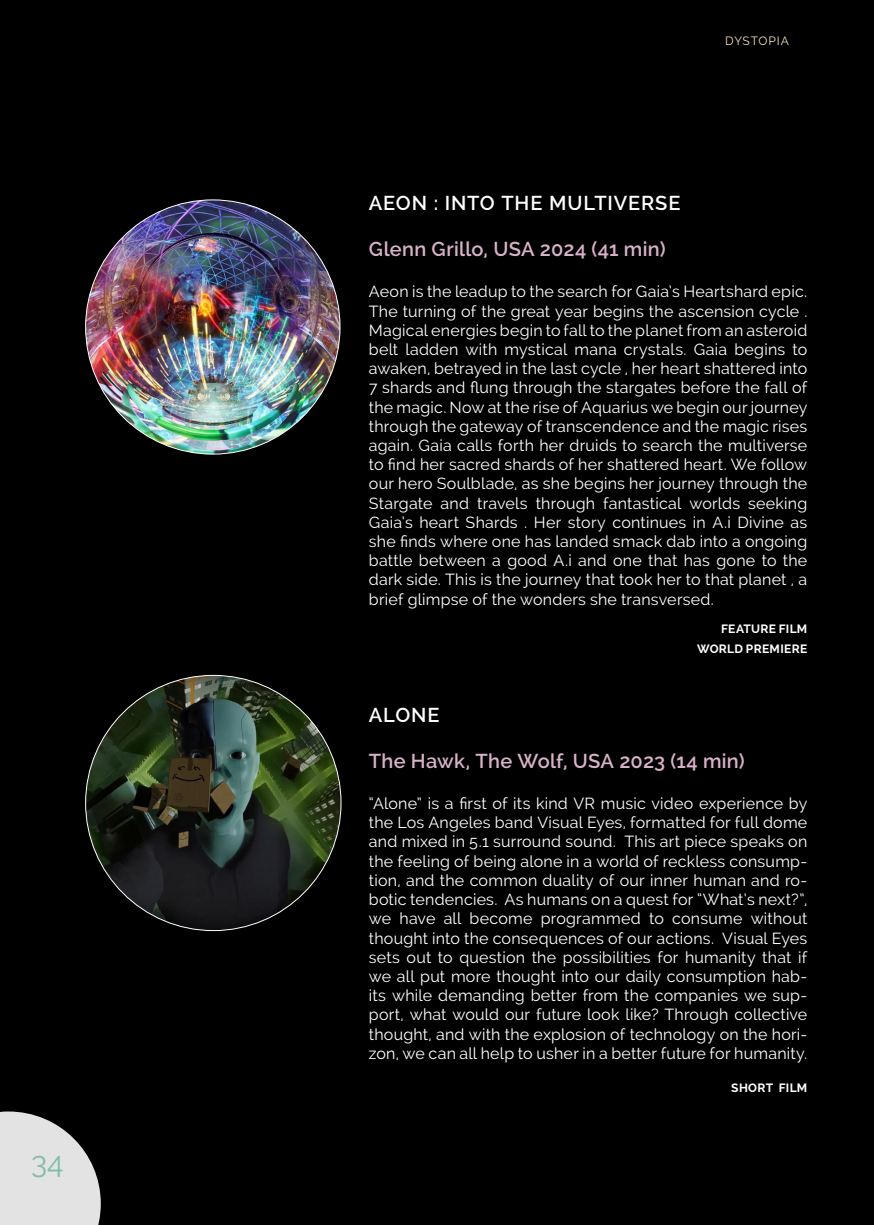
<style>
.page{position:relative;width:874px;height:1225px;background:#fff}
.page>*{position:absolute;margin:0;border:0;box-sizing:border-box;transform-origin:0 0}
.t1{font:30px "Raleway";color:#82bcaa}
.Überschrift_2{font:600 20px "Raleway";letter-spacing:.01em;color:#d9b2ca}
.FeatureShows_Überschrift_1{font:600 20px "Raleway";letter-spacing:.04em;color:#fff}
.txt{font:16px/19.2px "Raleway";letter-spacing:.015em;color:#fff;text-align:justify}
.txt-2{font:700 12px "Raleway";letter-spacing:.02em;color:#fff}
.Info_rechts_oben{font:12px "Raleway";letter-spacing:.07em;color:#fde1c6}
</style>
<div class="page">
<div style="left:0;top:0;width:856px;height:1225px;background:#000"></div>
<svg style="left:0;top:1111px;width:101px;height:114px"></svg>
<div style="left:856px;top:0;width:17px;height:1225px;background:#000"></div>
<img style="left:86px;top:675px;width:255px;height:255px;border-radius:128px">
<img style="left:86px;top:200px;width:254px;height:254px;border-radius:127px">
<h1 class="t1" style="left:31px;top:1144px;width:34px">34</h1>
<p class="Info_rechts_oben" style="left:725px;top:34px;width:65px">DYSTOPIA</p>
<p class="FeatureShows_Überschrift_1" style="left:369px;top:192px;width:313px">AEON : INTO THE MULTIVERSE</p>
<p class="Überschrift_2" style="left:369px;top:238px;width:298px">Glenn Grillo, USA 2024 (41 min)</p>
<p class="txt" style="left:369px;top:282px;width:440px">Aeon is the leadup to the search for Gaia’s Heartshard epic.<br>The turning of the great year begins the ascension cycle .<br>Magical energies begin to fall to the planet from an asteroid belt ladden with mystical mana crystals. Gaia begins to awaken, betrayed in the last cycle , her heart shattered into 7 shards and flung through the stargates before the fall of the magic. Now at the rise of Aquarius we begin our journey through the gateway of transcendence and the magic rises again. Gaia calls forth her druids to search the multiverse to find her sacred shards of her shattered heart. We follow our hero Soulblade, as she begins her journey through the Stargate and travels through fantastical worlds seeking Gaia’s heart Shards . Her story continues in A.i Divine as she finds where one has landed smack dab into a ongoing battle between a good A.i and one that has gone to the dark side. This is the journey that took her to that planet , a brief glimpse of the wonders she transversed.</p>
<p class="txt-2" style="left:721px;top:622px;width:87px">FEATURE FILM</p>
<p class="txt-2" style="left:696px;top:641px;width:112px">WORLD PREMIERE</p>
<p class="FeatureShows_Überschrift_1" style="left:369px;top:703px;width:72px">ALONE</p>
<p class="Überschrift_2" style="left:369px;top:749px;width:377px">The Hawk, The Wolf, USA 2023 (14 min)</p>
<p class="txt" style="left:369px;top:793px;width:440px">“Alone” is a first of its kind VR music video experience by the Los Angeles band Visual Eyes, formatted for full dome and mixed in 5.1 surround sound. This art piece speaks on the feeling of being alone in a world of reckless consump&shy;tion, and the common duality of our inner human and ro&shy;botic tendencies. As humans on a quest for “What’s next?”, we have all become programmed to consume without thought into the consequences of our actions. Visual Eyes sets out to question the possibilities for humanity that if we all put more thought into our daily consumption hab&shy;its while demanding better from the companies we sup&shy;port, what would our future look like? Through collective thought, and with the explosion of technology on the hori&shy;zon, we can all help to usher in a better future for humanity.</p>
<p class="txt-2" style="left:731px;top:1081px;width:77px">SHORT FILM</p>
</div>
